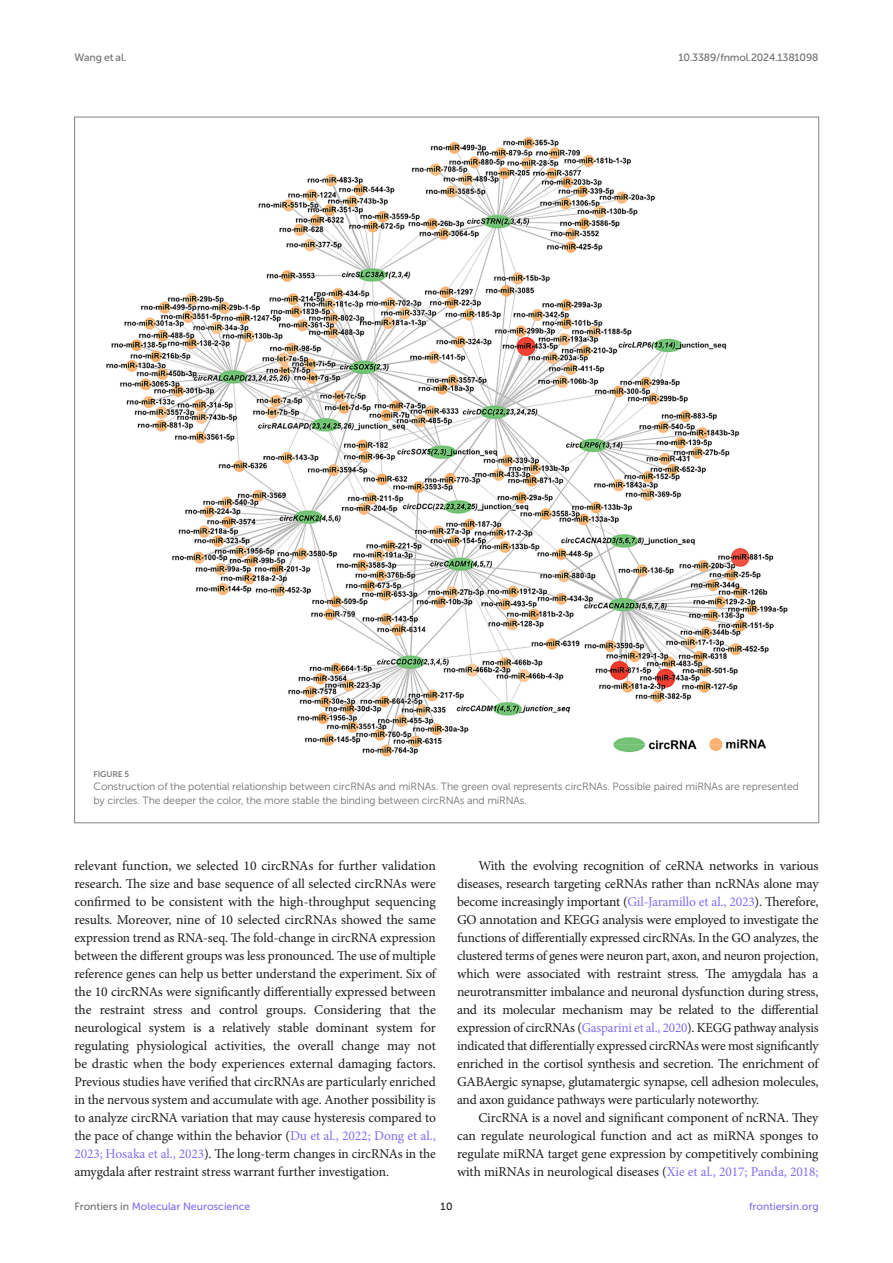
<style>
.page{position:relative;width:893px;height:1263px;background:#fff}
.page>*{position:absolute;margin:0;border:0;box-sizing:border-box;transform-origin:0 0}
.TEXT{font:13.5px/18px "Minion Pro";letter-spacing:-.01em;color:#1b1c1b;text-align:justify}
.FIG_LEG{font:10.5px/13.5px "Museo Sans 300";letter-spacing:-.01em;color:#706f70}
.t1{font:10.5px "Museo Sans 500";color:#856df0}
.t2{font:10.5px "Museo Sans 500";letter-spacing:-.015em;color:#706f70}
.t3{font:10.5px "Museo Sans 500";color:#1b1c1b}
.FIG_HD{font:8.25px "Museo Sans 700";letter-spacing:-.01em;color:#7e7f7f}
.s1{color:#856df0}
.s2{color:#706f70}
</style>
<div class="page">
<img style="left:106px;top:137px;width:682px;height:620px">
<p class="t2" style="left:74px;top:51px;width:53px">Wang et al.</p>
<p class="t2" style="left:678px;top:51px;width:142px">10.3389/fnmol.2024.1381098</p>
<p class="FIG_HD" style="left:94px;top:769px;width:37px">FIGURE 5</p>
<p class="FIG_LEG" style="left:94px;top:780px;width:707px">Construction of the potential relationship between circRNAs and miRNAs. The green oval represents circRNAs. Possible paired miRNAs are represented by circles. The deeper the color, the more stable the binding between circRNAs and miRNAs.</p>
<p class="TEXT" style="left:74px;top:857px;width:363px">relevant function, we selected 10 circRNAs for further validation research. The size and base sequence of all selected circRNAs were confirmed to be consistent with the high-throughput sequencing results. Moreover, nine of 10 selected circRNAs showed the same expression trend as RNA-seq. The fold-change in circRNA expression between the different groups was less pronounced. The use of multiple reference genes can help us better understand the experiment. Six of the 10 circRNAs were significantly differentially expressed between the restraint stress and control groups. Considering that the neurological system is a relatively stable dominant system for regulating physiological activities, the overall change may not be drastic when the body experiences external damaging factors.<br>Previous studies have verified that circRNAs are particularly enriched in the nervous system and accumulate with age. Another possibility is to analyze circRNA variation that may cause hysteresis compared to the pace of change within the behavior (<span class="s1">Du et al., 2022; Dong et al., 2023; Hosaka et al., 2023</span>). The long-term changes in circRNAs in the amygdala after restraint stress warrant further investigation.</p>
<p class="TEXT" style="left:457px;top:857px;width:363px;text-indent:21px">With the evolving recognition of ceRNA networks in various diseases, research targeting ceRNAs rather than ncRNAs alone may become increasingly important (<span class="s1">Gil-Jaramillo et al., 2023</span>). Therefore, GO annotation and KEGG analysis were employed to investigate the functions of differentially expressed circRNAs. In the GO analyzes, the clustered terms of genes were neuron part, axon, and neuron projection, which were associated with restraint stress. The amygdala has a neurotransmitter imbalance and neuronal dysfunction during stress, and its molecular mechanism may be related to the differential expression of circRNAs (<span class="s1">Gasparini et al., 2020</span>). KEGG pathway analysis indicated that differentially expressed circRNAs were most significantly enriched in the cortisol synthesis and secretion. The enrichment of GABAergic synapse, glutamatergic synapse, cell adhesion molecules, and axon guidance pathways were particularly noteworthy.</p>
<p class="TEXT" style="left:457px;top:1109px;width:363px;text-indent:21px">CircRNA is a novel and significant component of ncRNA. They can regulate neurological function and act as miRNA sponges to regulate miRNA target gene expression by competitively combining with miRNAs in neurological diseases (<span class="s1">Xie et al., 2017; Panda, 2018;</span></p>
<p class="t1" style="left:74px;top:1200px;width:177px"><span class="s2">Frontiers in</span> Molecular Neuroscience</p>
<p class="t3" style="left:440px;top:1200px;width:14px">10</p>
<p class="t1" style="left:749px;top:1200px;width:71px">frontiersin.org</p>
</div>
